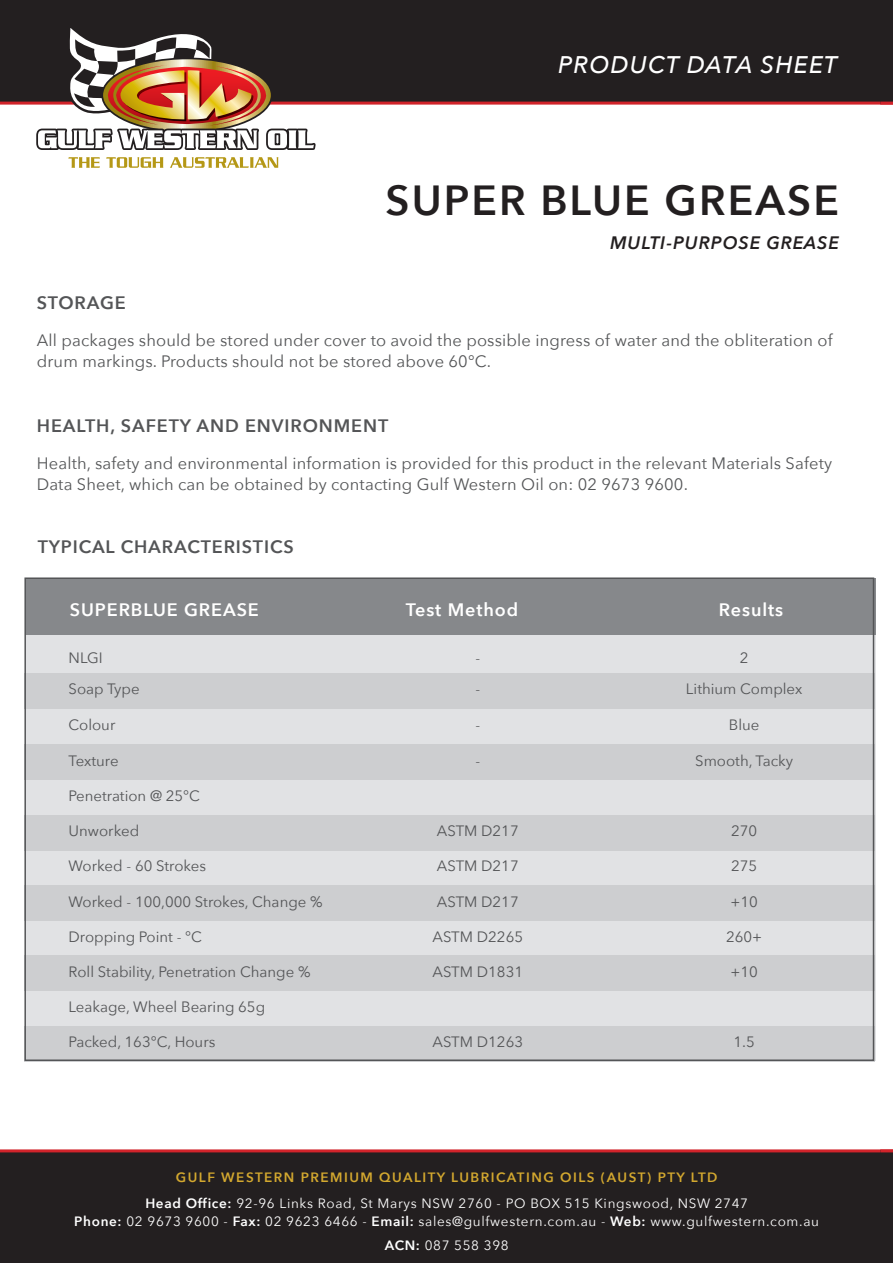
<style>
.page{position:relative;width:893px;height:1263px;background:#fff}
.page>*{position:absolute;margin:0;border:0;box-sizing:border-box;transform-origin:0 0}
.t1{font:600 42px "Avenir Next";letter-spacing:.05em;color:#231f20}
.t2{font:italic 500 24px "Avenir Next";letter-spacing:.05em;color:#fff}
.t3{font:600 18px "Avenir Next";letter-spacing:.05em;color:#545557}
.t4{font:600 18px "Avenir Next";letter-spacing:.05em;color:#fff}
.t5{font:italic 600 18px "Avenir Next";letter-spacing:.05em;color:#231f20}
.t6{font:16.5px/21px "Avenir Next";letter-spacing:.01em;color:#545557}
.t7{font:15px "Avenir Next";color:#545557}
.t8{font:13.5px/24px "Avenir Next";letter-spacing:.05em;color:#fff;text-align:center}
.t9{font:600 13.5px "Avenir Next";letter-spacing:.11em;color:#d3a82f}
.s1{font-weight:600}
</style>
<div class="page">
<div style="left:0;top:1150px;width:893px;height:113px;background:#231f20"></div>
<div style="left:0;top:0;width:893px;height:103px;background:#231f20"></div>
<hr style="left:0;top:1149px;width:893px;height:3px;background:#d1232a">
<hr style="left:0;top:102px;width:893px;height:3px;background:#d1232a">
<svg style="left:36px;top:28px;width:280px;height:140px"></svg>
<div style="left:25px;top:578px;width:850px;height:483px;background:#e1e2e4"></div>
<div style="left:25px;top:578px;width:850px;height:56px;background:#86888b"></div>
<div style="left:24px;top:673px;width:851px;height:35px;background:#cdced0"></div>
<div style="left:24px;top:744px;width:851px;height:36px;background:#cdced0"></div>
<div style="left:24px;top:815px;width:851px;height:35px;background:#cdced0"></div>
<div style="left:24px;top:885px;width:851px;height:36px;background:#cdced0"></div>
<div style="left:24px;top:955px;width:851px;height:36px;background:#cdced0"></div>
<div style="left:24px;top:1026px;width:851px;height:36px;background:#cdced0"></div>
<svg style="left:880px;top:1149px;width:13px;height:3px"></svg>
<svg style="left:880px;top:102px;width:13px;height:3px"></svg>
<p class="t2" style="left:558px;top:44px;width:281px">PRODUCT DATA SHEET</p>
<p class="t1" style="left:385px;top:165px;width:455px">SUPER BLUE GREASE</p>
<p class="t5" style="left:610px;top:227px;width:230px">MULTI-PURPOSE GREASE</p>
<p class="t3" style="left:37px;top:287px;width:91px">STORAGE</p>
<p class="t6" style="left:37px;top:329px;width:797px">All packages should be stored under cover to avoid the possible ingress of water and the obliteration of drum markings. Products should not be stored above 60°C.</p>
<p class="t3" style="left:37px;top:410px;width:353px">HEALTH, SAFETY AND ENVIRONMENT</p>
<p class="t6" style="left:37px;top:452px;width:797px">Health, safety and environmental information is provided for this product in the relevant Materials Safety<br>Data Sheet, which can be obtained by contacting Gulf Western Oil on: 02 9673 9600.</p>
<p class="t3" style="left:38px;top:531px;width:257px">TYPICAL CHARACTERISTICS</p>
<p class="t4" style="left:70px;top:594px;width:190px">SUPERBLUE GREASE</p>
<p class="t4" style="left:406px;top:594px;width:114px">Test Method</p>
<p class="t4" style="left:719px;top:594px;width:66px">Results</p>
<p class="t7" style="left:69px;top:645px;width:36px">NLGI</p>
<p class="t7" style="left:475px;top:645px;width:6px">-</p>
<p class="t7" style="left:740px;top:645px;width:10px">2</p>
<p class="t7" style="left:69px;top:676px;width:73px">Soap Type</p>
<p class="t7" style="left:475px;top:676px;width:6px">-</p>
<p class="t7" style="left:686px;top:676px;width:118px">Lithium Complex</p>
<p class="t7" style="left:69px;top:712px;width:48px">Colour</p>
<p class="t7" style="left:475px;top:712px;width:6px">-</p>
<p class="t7" style="left:729px;top:712px;width:32px">Blue</p>
<p class="t7" style="left:69px;top:748px;width:52px">Texture</p>
<p class="t7" style="left:475px;top:748px;width:6px">-</p>
<p class="t7" style="left:695px;top:748px;width:99px">Smooth, Tacky</p>
<p class="t7" style="left:69px;top:783px;width:133px">Penetration @ 25°C</p>
<p class="t7" style="left:69px;top:818px;width:72px">Unworked</p>
<p class="t7" style="left:437px;top:818px;width:83px">ASTM D217</p>
<p class="t7" style="left:731px;top:818px;width:28px">270</p>
<p class="t7" style="left:69px;top:853px;width:139px">Worked - 60 Strokes</p>
<p class="t7" style="left:437px;top:853px;width:83px">ASTM D217</p>
<p class="t7" style="left:731px;top:853px;width:28px">275</p>
<p class="t7" style="left:69px;top:889px;width:256px">Worked - 100,000 Strokes, Change %</p>
<p class="t7" style="left:437px;top:889px;width:83px">ASTM D217</p>
<p class="t7" style="left:730px;top:889px;width:29px">+10</p>
<p class="t7" style="left:69px;top:924px;width:135px">Dropping Point - °C</p>
<p class="t7" style="left:433px;top:924px;width:92px">ASTM D2265</p>
<p class="t7" style="left:726px;top:924px;width:38px">260+</p>
<p class="t7" style="left:69px;top:959px;width:244px">Roll Stability, Penetration Change %</p>
<p class="t7" style="left:433px;top:959px;width:92px">ASTM D1831</p>
<p class="t7" style="left:730px;top:959px;width:29px">+10</p>
<p class="t7" style="left:69px;top:994px;width:198px">Leakage, Wheel Bearing 65g</p>
<p class="t7" style="left:69px;top:1029px;width:148px">Packed, 163°C, Hours</p>
<p class="t7" style="left:433px;top:1029px;width:92px">ASTM D1263</p>
<p class="t7" style="left:733px;top:1029px;width:23px">1.5</p>
<p class="t9" style="left:176px;top:1166px;width:543px">GULF WESTERN PREMIUM QUALITY LUBRICATING OILS (AUST) PTY LTD</p>
<p class="t8" style="left:145px;top:1190px;width:604px"><span class="s1">Head Office:</span> 92-96 Links Road, St Marys NSW 2760 - PO BOX 515 Kingswood, NSW 2747</p>
<p class="t8" style="left:74px;top:1208px;width:746px"><span class="s1">Phone:</span> 02 9673 9600 - <span class="s1">Fax:</span> 02 9623 6466 - <span class="s1">Email:</span> sales@gulfwestern.com.au - <span class="s1">Web:</span> www.gulfwestern.com.au<br><span class="s1">ACN:</span> 087 558 398</p>
</div>
